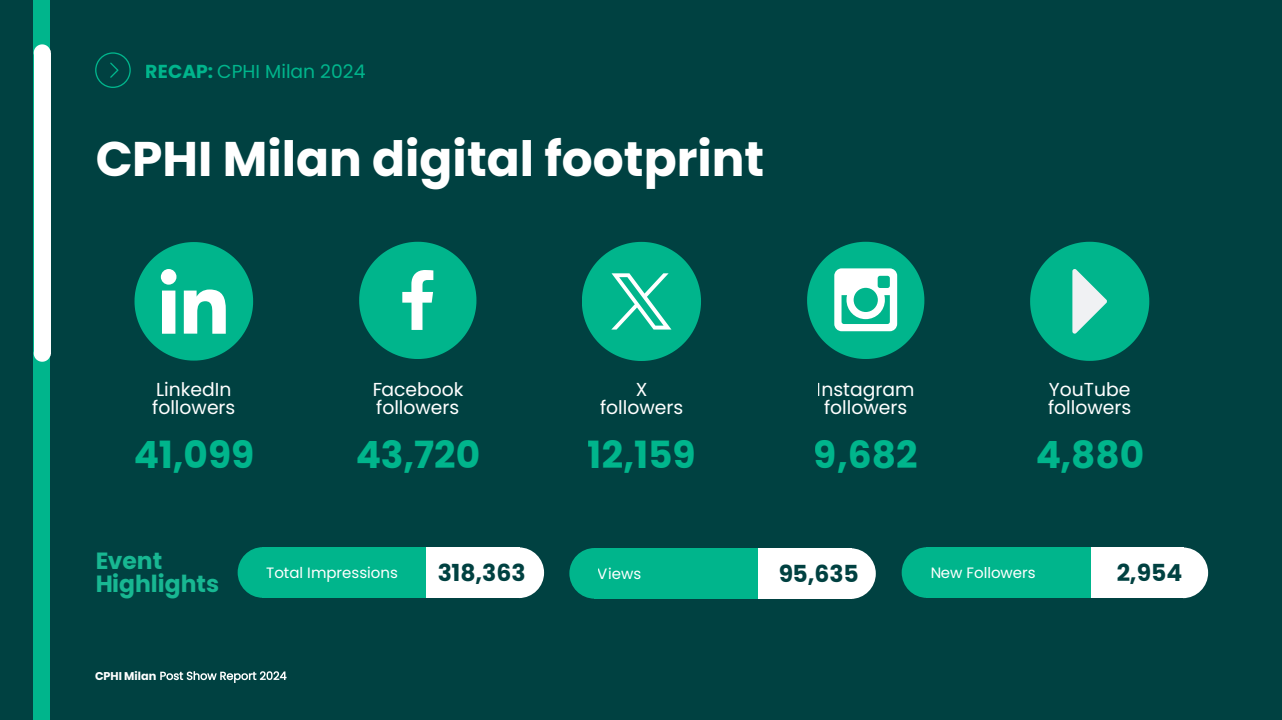
<style>
.page{position:relative;width:1282px;height:720px;background:#fff}
.page>*{position:absolute;margin:0;border:0;box-sizing:border-box;transform-origin:0 0}
.t1{font:700 48.62px "Poppins";color:#fff}
.t2{font:700 37.5px "Poppins";color:#00b58c}
.t3{font:700 23.5px "Poppins";color:#004141}
.t4{font:700 23.5px/23.5px "Poppins";color:#18b792}
.t5{font:18.75px/18.8px "Poppins";color:#fff}
.t6{font:18.75px "Poppins";color:#00b58c}
.t7{font:15px "Poppins";color:#fff}
.s1{font-weight:700}
</style>
<div class="page">
<div style="left:0;top:0;width:1281px;height:719px;background:#004141"></div>
<hr style="left:0;top:719px;width:1281px;height:1px;background:#004141">
<svg style="left:95px;top:52px;width:36px;height:36px"></svg>
<div style="left:33px;top:0;width:17px;height:43px;background:#00b58c"></div>
<div style="left:33px;top:42px;width:17px;height:44px;background:#00b58c"></div>
<div style="left:33px;top:86px;width:17px;height:44px;background:#00b58c"></div>
<div style="left:33px;top:130px;width:17px;height:44px;background:#00b58c"></div>
<div style="left:33px;top:174px;width:17px;height:44px;background:#00b58c"></div>
<div style="left:33px;top:218px;width:17px;height:44px;background:#00b58c"></div>
<div style="left:33px;top:261px;width:17px;height:44px;background:#00b58c"></div>
<div style="left:33px;top:305px;width:17px;height:44px;background:#00b58c"></div>
<div style="left:33px;top:349px;width:17px;height:44px;background:#00b58c"></div>
<div style="left:33px;top:393px;width:17px;height:44px;background:#00b58c"></div>
<div style="left:33px;top:437px;width:17px;height:44px;background:#00b58c"></div>
<div style="left:33px;top:481px;width:17px;height:43px;background:#00b58c"></div>
<div style="left:33px;top:524px;width:17px;height:44px;background:#00b58c"></div>
<div style="left:33px;top:568px;width:17px;height:44px;background:#00b58c"></div>
<div style="left:33px;top:612px;width:17px;height:44px;background:#00b58c"></div>
<div style="left:33px;top:656px;width:17px;height:44px;background:#00b58c"></div>
<div style="left:33px;top:700px;width:17px;height:19px;background:#00b58c"></div>
<svg style="left:34px;top:44px;width:17px;height:9px"></svg>
<svg style="left:34px;top:353px;width:17px;height:8px"></svg>
<div style="left:34px;top:53px;width:17px;height:44px;background:#fff"></div>
<div style="left:34px;top:96px;width:17px;height:44px;background:#fff"></div>
<div style="left:34px;top:140px;width:17px;height:44px;background:#fff"></div>
<div style="left:34px;top:184px;width:17px;height:44px;background:#fff"></div>
<div style="left:34px;top:228px;width:17px;height:44px;background:#fff"></div>
<div style="left:34px;top:272px;width:17px;height:43px;background:#fff"></div>
<div style="left:34px;top:315px;width:17px;height:38px;background:#fff"></div>
<svg style="left:359px;top:242px;width:117px;height:117px"></svg>
<svg style="left:134px;top:242px;width:119px;height:119px"></svg>
<svg style="left:582px;top:242px;width:119px;height:119px"></svg>
<svg style="left:807px;top:242px;width:117px;height:117px"></svg>
<svg style="left:1030px;top:242px;width:119px;height:119px"></svg>
<svg style="left:160px;top:671px;width:126px;height:12px"></svg>
<div style="left:264px;top:547px;width:164px;height:51px;background:#00b58c"></div>
<hr style="left:262px;top:547px;width:3px;height:51px;background:#00b58c">
<svg style="left:238px;top:547px;width:24px;height:51px"></svg>
<div style="left:427px;top:547px;width:91px;height:51px;background:#fff"></div>
<hr style="left:517px;top:547px;width:2px;height:51px;background:#fff">
<svg style="left:519px;top:547px;width:25px;height:51px"></svg>
<div style="left:595px;top:548px;width:164px;height:51px;background:#00b58c"></div>
<hr style="left:594px;top:548px;width:2px;height:51px;background:#00b58c">
<svg style="left:569px;top:548px;width:25px;height:51px"></svg>
<div style="left:758px;top:548px;width:91px;height:51px;background:#fff"></div>
<hr style="left:848px;top:548px;width:3px;height:51px;background:#fff">
<svg style="left:851px;top:548px;width:24px;height:51px"></svg>
<div style="left:927px;top:547px;width:164px;height:51px;background:#00b58c"></div>
<hr style="left:926px;top:547px;width:2px;height:51px;background:#00b58c">
<svg style="left:901px;top:547px;width:25px;height:51px"></svg>
<div style="left:1090px;top:548px;width:91px;height:50px;background:#fff"></div>
<hr style="left:1181px;top:548px;width:2px;height:50px;background:#fff">
<svg style="left:1183px;top:548px;width:24px;height:50px"></svg>
<p class="t6" style="left:146px;top:58px;width:221px"><span class="s1">RECAP:</span> CPHI Milan 2024</p>
<h1 class="t1" style="left:95px;top:125px;width:670px">CPHI Milan digital footprint</h1>
<p class="t5" style="left:152px;top:380px;width:85px">LinkedIn followers</p>
<p class="t5" style="left:372px;top:380px;width:93px">Facebook followers</p>
<p class="t5" style="left:600px;top:380px;width:85px;text-align:center">X followers</p>
<p class="t5" style="left:816px;top:380px;width:99px;text-align:center">Instagram followers</p>
<p class="t5" style="left:1047px;top:380px;width:85px">YouTube followers</p>
<h2 class="t2" style="left:133px;top:428px;width:122px">41,099</h2>
<h2 class="t2" style="left:355px;top:428px;width:126px">43,720</h2>
<h2 class="t2" style="left:587px;top:428px;width:109px">12,159</h2>
<h2 class="t2" style="left:814px;top:428px;width:105px">9,682</h2>
<h2 class="t2" style="left:1034px;top:428px;width:111px">4,880</h2>
<p class="t4" style="left:95px;top:549px;width:125px">Event<br>Highlights</p>
<p class="t7" style="left:266px;top:563px;width:133px">Total Impressions</p>
<p class="t3" style="left:437px;top:556px;width:90px">318,363</p>
<p class="t7" style="left:598px;top:563px;width:45px">Views</p>
<p class="t3" style="left:778px;top:557px;width:82px">95,635</p>
<p class="t7" style="left:930px;top:563px;width:107px">New Followers</p>
<p class="t3" style="left:1116px;top:557px;width:67px">2,954</p>
</div>
